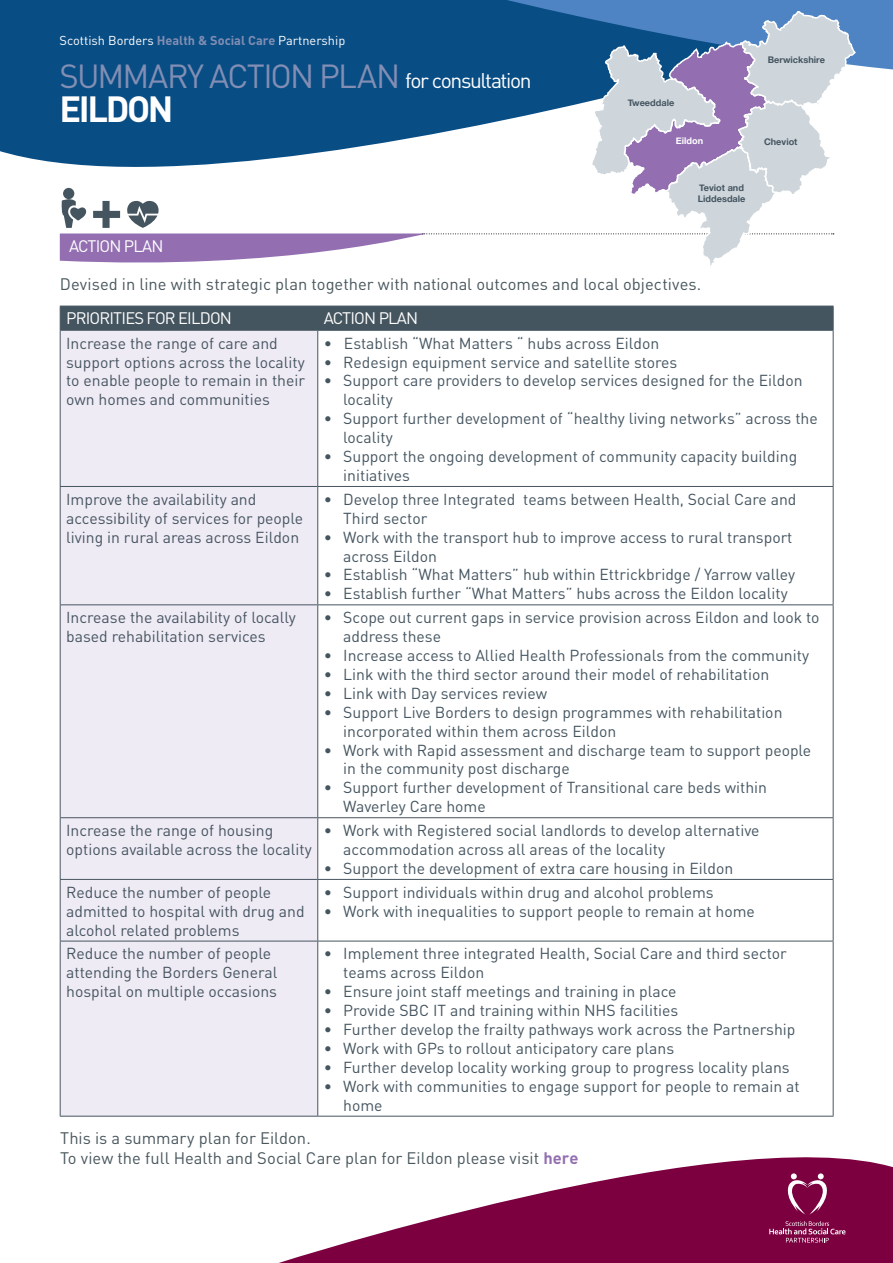
<style>
.page{position:relative;width:893px;height:1263px;background:#fff}
.page>*{position:absolute;margin:0;border:0;box-sizing:border-box;transform-origin:0 0}
.t1{font:700 36px "DIN";letter-spacing:-.065em;color:#fff}
.t2{font:33px "DIN";letter-spacing:-.05em;color:#828eb3}
.t3{font:16.5px/19.8px "DIN";color:#49575d}
.t4{font:16.5px "DIN";letter-spacing:-.05em;color:#fff}
.t5{font:15.75px/18.9px "DIN";color:#455560}
.t6{font:12.75px "DIN";color:#fff}
.t7{font:700 9.15px/10.9px "Helvetica Neue";color:#455560}
.t8{font:700 9.15px "Helvetica Neue";color:#fff}
.s1{font-weight:700;color:#828eb3}
.s2{font-size:21px;color:#fff}
.s3{font-weight:700;color:#936fb1}
</style>
<div class="page">
<svg style="left:0;top:0;width:444px;height:247px;fill:#094d85"></svg>
<svg style="left:279px;top:1105px;width:614px;height:158px"></svg>
<svg style="left:444px;top:0;width:449px;height:70px;background:#487ebc"></svg>
<svg style="left:60px;top:10px;width:796px;height:256px"></svg>
<svg style="left:769px;top:1221px;width:76px;height:21px;background:#932d61"></svg>
<svg style="left:787px;top:1173px;width:40px;height:41px"></svg>
<div style="left:61px;top:331px;width:256px;height:785px;background:#efebf5"></div>
<div style="left:60px;top:306px;width:774px;height:24px;background:#455560"></div>
<hr style="left:60px;top:330px;width:258px;height:1px;background:#455560">
<hr style="left:60px;top:331px;width:1px;height:155px;background:#455560">
<hr style="left:318px;top:330px;width:515px;height:1px;background:#455560">
<hr style="left:317px;top:331px;width:1px;height:155px;background:#455560">
<hr style="left:833px;top:331px;width:1px;height:155px;background:#455560">
<hr style="left:60px;top:486px;width:258px;height:1px;background:#455560">
<hr style="left:60px;top:487px;width:1px;height:117px;background:#455560">
<hr style="left:318px;top:486px;width:515px;height:1px;background:#455560">
<hr style="left:317px;top:487px;width:1px;height:117px;background:#455560">
<hr style="left:833px;top:487px;width:1px;height:117px;background:#455560">
<hr style="left:60px;top:604px;width:258px;height:1px;background:#455560">
<hr style="left:60px;top:605px;width:1px;height:212px;background:#455560">
<hr style="left:318px;top:604px;width:515px;height:1px;background:#455560">
<hr style="left:317px;top:605px;width:1px;height:212px;background:#455560">
<hr style="left:833px;top:605px;width:1px;height:212px;background:#455560">
<hr style="left:60px;top:817px;width:258px;height:1px;background:#455560">
<hr style="left:60px;top:818px;width:1px;height:61px;background:#455560">
<hr style="left:318px;top:817px;width:515px;height:1px;background:#455560">
<hr style="left:317px;top:818px;width:1px;height:61px;background:#455560">
<hr style="left:833px;top:818px;width:1px;height:61px;background:#455560">
<hr style="left:60px;top:879px;width:258px;height:1px;background:#455560">
<hr style="left:60px;top:880px;width:1px;height:61px;background:#455560">
<hr style="left:318px;top:879px;width:515px;height:1px;background:#455560">
<hr style="left:317px;top:880px;width:1px;height:61px;background:#455560">
<hr style="left:833px;top:880px;width:1px;height:61px;background:#455560">
<hr style="left:60px;top:941px;width:258px;height:1px;background:#455560">
<hr style="left:60px;top:941px;width:1px;height:175px;background:#455560">
<hr style="left:318px;top:941px;width:515px;height:1px;background:#455560">
<hr style="left:317px;top:941px;width:1px;height:175px;background:#455560">
<hr style="left:833px;top:941px;width:1px;height:175px;background:#455560">
<hr style="left:60px;top:1116px;width:258px;height:1px;background:#455560">
<hr style="left:318px;top:1116px;width:515px;height:1px;background:#455560">
<hr style="left:60px;top:306px;width:258px;height:1px;background:#455560">
<hr style="left:318px;top:306px;width:515px;height:1px;background:#455560">
<p class="t6" style="left:60px;top:32px;width:287px">Scottish Borders <span class="s1">Health &amp; Social Care</span> Partnership</p>
<h2 class="t2" style="left:60px;top:56px;width:474px">SUMMARY ACTION PLAN <span class="s2">for consultation</span></h2>
<h1 class="t1" style="left:60px;top:85px;width:115px">EILDON</h1>
<p class="t4" style="left:69px;top:236px;width:96px">ACTION PLAN</p>
<p class="t7" style="left:628px;top:97px;width:48px">Tweeddale</p>
<p class="t8" style="left:676px;top:135px;width:29px">Eildon</p>
<p class="t7" style="left:698px;top:182px;width:49px">Teviot and<br>Liddesdale</p>
<p class="t3" style="left:60px;top:274px;width:643px">Devised in line with strategic plan together with national outcomes and local objectives.</p>
<p class="t7" style="left:768px;top:54px;width:59px">Berwickshire</p>
<p class="t7" style="left:764px;top:136px;width:35px">Cheviot</p>
<p class="t4" style="left:66px;top:307px;width:167px">PRIORITIES FOR EILDON</p>
<p class="t4" style="left:324px;top:307px;width:96px">ACTION PLAN</p>
<p class="t5" style="left:66px;top:333px;width:240px">Increase the range of care and support options across the locality to enable people to remain in their own homes and communities</p>
<p class="t5" style="left:324px;top:333px;width:337px">• Establish “What Matters “ hubs across Eildon</p>
<p class="t5" style="left:324px;top:352px;width:355px">• Redesign equipment service and satellite stores</p>
<p class="t5" style="left:343px;top:371px;width:461px;text-indent:-19px">• Support care providers to develop services designed for the Eildon locality</p>
<p class="t5" style="left:343px;top:409px;width:476px;text-indent:-19px">• Support further development of “healthy living networks” across the locality</p>
<p class="t5" style="left:343px;top:447px;width:455px;text-indent:-19px">• Support the ongoing development of community capacity building initiatives</p>
<p class="t5" style="left:66px;top:489px;width:238px">Improve the availability and accessibility of services for people living in rural areas across Eildon</p>
<p class="t5" style="left:343px;top:489px;width:455px;text-indent:-19px">• Develop three Integrated teams between Health, Social Care and<br>Third sector</p>
<p class="t5" style="left:343px;top:527px;width:451px;text-indent:-19px">• Work with the transport hub to improve access to rural transport across Eildon</p>
<p class="t5" style="left:324px;top:565px;width:473px">• Establish “What Matters” hub within Ettrickbridge / Yarrow valley</p>
<p class="t5" style="left:324px;top:584px;width:466px">• Establish further “What Matters” hubs across the Eildon locality</p>
<p class="t5" style="left:66px;top:608px;width:231px">Increase the availability of locally based rehabilitation services</p>
<p class="t5" style="left:343px;top:608px;width:478px;text-indent:-19px">• Scope out current gaps in service provision across Eildon and look to address these</p>
<p class="t5" style="left:324px;top:645px;width:487px">• Increase access to Allied Health Professionals from the community</p>
<p class="t5" style="left:324px;top:664px;width:447px">• Link with the third sector around their model of rehabilitation</p>
<p class="t5" style="left:324px;top:683px;width:225px">• Link with Day services review</p>
<p class="t5" style="left:343px;top:702px;width:441px;text-indent:-19px">• Support Live Borders to design programmes with rehabilitation incorporated within them across Eildon</p>
<p class="t5" style="left:343px;top:740px;width:469px;text-indent:-19px">• Work with Rapid assessment and discharge team to support people in the community post discharge</p>
<p class="t5" style="left:343px;top:778px;width:425px;text-indent:-19px">• Support further development of Transitional care beds within<br>Waverley Care home</p>
<p class="t5" style="left:66px;top:821px;width:247px">Increase the range of housing options available across the locality</p>
<p class="t5" style="left:343px;top:821px;width:418px;text-indent:-19px">• Work with Registered social landlords to develop alternative accommodation across all areas of the locality</p>
<p class="t5" style="left:324px;top:858px;width:411px">• Support the development of extra care housing in Eildon</p>
<p class="t5" style="left:66px;top:882px;width:240px">Reduce the number of people admitted to hospital with drug and alcohol related problems</p>
<p class="t5" style="left:324px;top:882px;width:391px">• Support individuals within drug and alcohol problems</p>
<p class="t5" style="left:324px;top:901px;width:433px">• Work with inequalities to support people to remain at home</p>
<p class="t5" style="left:66px;top:944px;width:213px">Reduce the number of people attending the Borders General hospital on multiple occasions</p>
<p class="t5" style="left:343px;top:944px;width:445px;text-indent:-19px">• Implement three integrated Health, Social Care and third sector teams across Eildon</p>
<p class="t5" style="left:324px;top:982px;width:354px">• Ensure joint staff meetings and training in place</p>
<p class="t5" style="left:324px;top:1001px;width:356px">• Provide SBC IT and training within NHS facilities</p>
<p class="t5" style="left:324px;top:1019px;width:473px">• Further develop the frailty pathways work across the Partnership</p>
<p class="t5" style="left:324px;top:1038px;width:352px">• Work with GPs to rollout anticipatory care plans</p>
<p class="t5" style="left:324px;top:1057px;width:467px">• Further develop locality working group to progress locality plans</p>
<p class="t5" style="left:343px;top:1076px;width:458px;text-indent:-19px">• Work with communities to engage support for people to remain at home</p>
<p class="t3" style="left:60px;top:1128px;width:520px">This is a summary plan for Eildon.<br>To view the full Health and Social Care plan for Eildon please visit <span class="s3">here</span></p>
</div>
